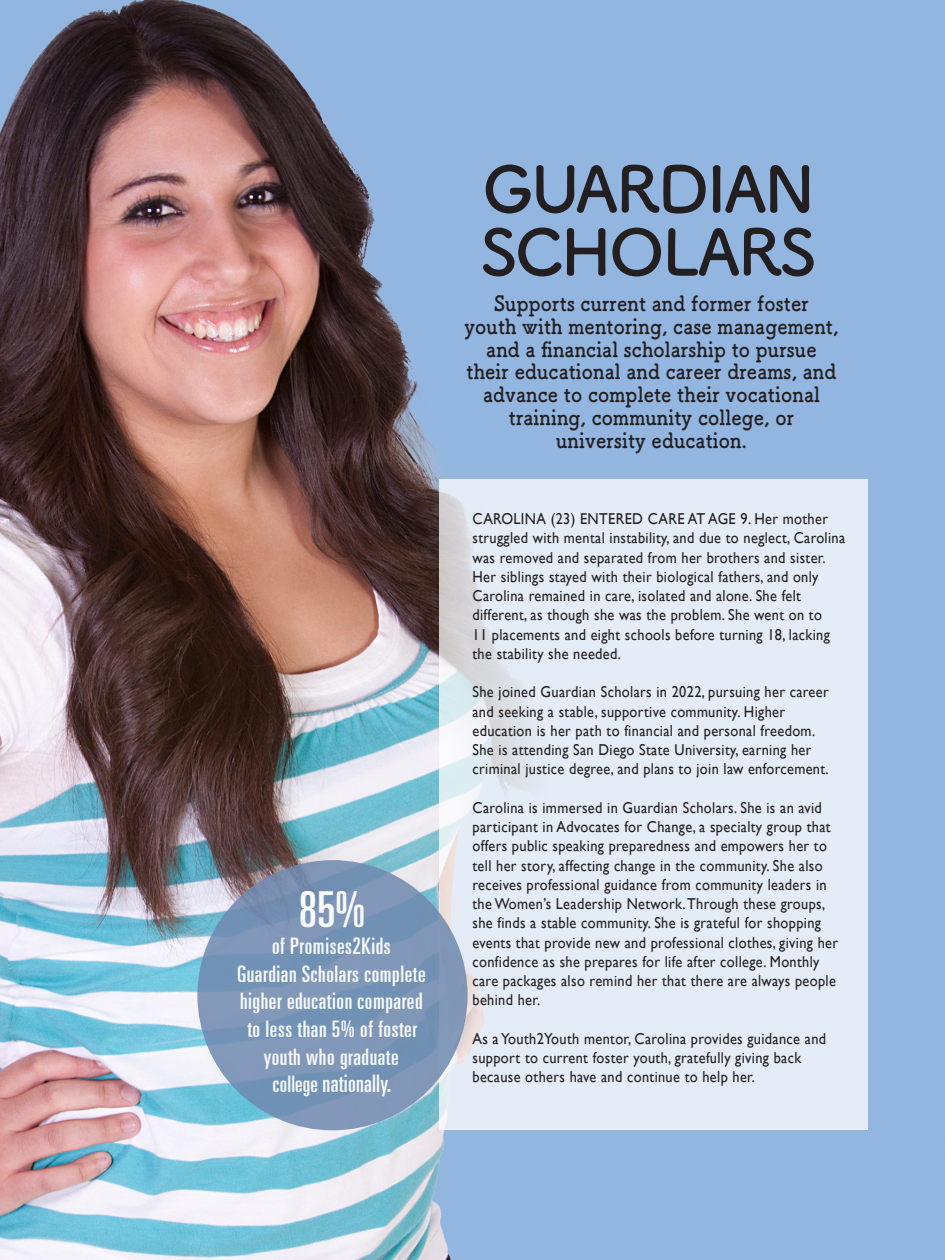
<style>
.page{position:relative;width:945px;height:1260px;background:#92b6e0}
.page>*{position:absolute;margin:0;border:0;box-sizing:border-box;transform-origin:0 0}
.t1{font:700 63px "Tsuku A Rd Gothic";letter-spacing:-.03em;color:#231f20}
.t2{font:ultra-condensed 49.52px "Univers LT Std";color:#fff}
.t3{font:ultra-condensed 24.15px "Univers LT Std";letter-spacing:.01em;color:#fff}
.t4{font:ultra-condensed 22.75px/27.5px "Univers LT Std";letter-spacing:.025em;color:#fff;text-align:center}
.t5{font:700 21px/22.8px "Tsuku B Rd Gothic";letter-spacing:.01em;color:#231f20;text-align:center;scale:.9 1}
.t6{font:15.75px/19.2px "Gill Sans";letter-spacing:.025em;color:#231f20;scale:.91 1}
.s1{font-size:22.75px}
</style>
<div class="page">
<img style="left:0;top:0;width:451px;height:1260px">
<div style="left:439px;top:479px;width:429px;height:651px;background:#e3ecf7"></div>
<div style="left:197px;top:860px;width:271px;height:270px;background:linear-gradient(to right,#7895b7,#7d95b6);border-radius:50%"></div>
<h2 class="t2" style="left:299px;top:881px;width:68px">85%</h2>
<h3 class="t4" style="left:237px;top:932px;width:190px">of Promises2Kids<br>Guardian Scholars complete higher education compared to less than 5% of foster youth who graduate</h3>
<h3 class="t3" style="left:273px;top:1070px;width:120px"><span class="s1">college</span> nationally.</h3>
<p class="t1" style="left:482px;top:140px;width:334px">GUARDIAN</p>
<p class="t1" style="left:481px;top:203px;width:337px">SCHOLARS</p>
<p class="t5" style="left:464px;top:290px;width:417px">Supports current and former foster<br>youth with mentoring, case management, and a financial scholarship to pursue their educational and career dreams, and advance to complete their vocational training, community college, or university education.</p>
<p class="t6" style="left:472px;top:509px;width:411px">CAROLINA (23) ENTERED CARE AT AGE 9. Her mother struggled with mental instability, and due to neglect, Carolina was removed and separated from her brothers and sister.<br>Her siblings stayed with their biological fathers, and only Carolina remained in care, isolated and alone. She felt different, as though she was the problem. She went on to<br>11 placements and eight schools before turning 18, lacking the stability she needed.</p>
<p class="t6" style="left:472px;top:682px;width:393px">She joined Guardian Scholars in 2022, pursuing her career and seeking a stable, supportive community. Higher education is her path to financial and personal freedom.<br>She is attending San Diego State University, earning her criminal justice degree, and plans to join law enforcement.</p>
<p class="t6" style="left:472px;top:798px;width:403px">Carolina is immersed in Guardian Scholars. She is an avid participant in Advocates for Change, a specialty group that offers public speaking preparedness and empowers her to tell her story, affecting change in the community. She also receives professional guidance from community leaders in the Women’s Leadership Network. Through these groups, she finds a stable community. She is grateful for shopping events that provide new and professional clothes, giving her confidence as she prepares for life after college. Monthly care packages also remind her that there are always people behind her.</p>
<p class="t6" style="left:472px;top:1029px;width:390px">As a Youth2Youth mentor, Carolina provides guidance and support to current foster youth, gratefully giving back because others have and continue to help her.</p>
</div>
